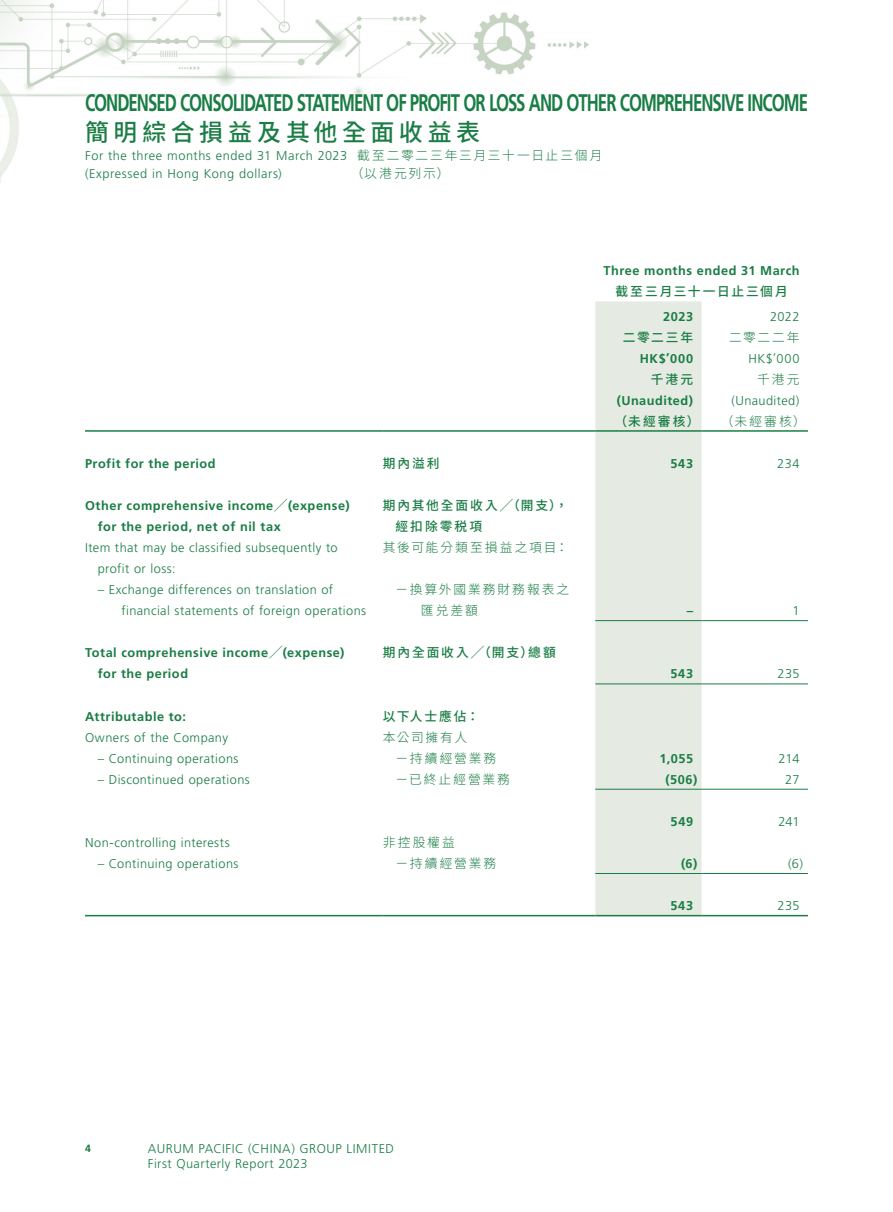
<style>
.page{position:relative;width:893px;height:1212px;background:#fff}
.page>*{position:absolute;margin:0;border:0;box-sizing:border-box;transform-origin:0 0}
.t1{font:700 24px "Frutiger LT Std";letter-spacing:-.06em;color:#1a7d45;scale:.7 1}
.t2{font:500 24px "Source Han Sans TC";letter-spacing:.19em;color:#1a7d45}
.t3{font:300 12.75px/21px "Frutiger LT Std";letter-spacing:.035em;color:#1a7d45}
.t4{font:700 12.75px/21px "Frutiger LT Std";letter-spacing:.04em;color:#1a7d45}
.t5{font:300 12.75px/21px "Source Han Sans TC";letter-spacing:.155em;color:#1a7d45}
.t6{font:500 12.75px/21px "Source Han Sans TC";letter-spacing:.155em;color:#1a7d45}
.t7{font:700 10.5px "Frutiger LT Std";color:#1a7d45}
.s1{font-family:"Source Han Sans TC"}
.s2{font-family:"Source Han Sans TC";font-weight:500}
</style>
<div class="page">
<img style="left:0;top:0;width:808px;height:917px">
<div style="left:595px;top:301px;width:107px;height:614px;background:#e5ebe2"></div>
<hr style="left:85px;top:430px;width:298px;height:2px;background:#1a7d45">
<hr style="left:383px;top:430px;width:212px;height:2px;background:#1a7d45">
<hr style="left:595px;top:430px;width:107px;height:2px;background:#1a7d45">
<hr style="left:702px;top:430px;width:106px;height:2px;background:#1a7d45">
<hr style="left:595px;top:620px;width:107px;height:1px;background:#1a7d45">
<hr style="left:702px;top:620px;width:106px;height:1px;background:#1a7d45">
<hr style="left:595px;top:683px;width:107px;height:1px;background:#1a7d45">
<hr style="left:702px;top:683px;width:106px;height:1px;background:#1a7d45">
<hr style="left:595px;top:789px;width:107px;height:1px;background:#1a7d45">
<hr style="left:702px;top:789px;width:106px;height:1px;background:#1a7d45">
<hr style="left:595px;top:873px;width:107px;height:1px;background:#1a7d45">
<hr style="left:702px;top:873px;width:106px;height:1px;background:#1a7d45">
<hr style="left:85px;top:915px;width:298px;height:1px;background:#1a7d45">
<hr style="left:383px;top:915px;width:212px;height:1px;background:#1a7d45">
<hr style="left:595px;top:915px;width:107px;height:1px;background:#1a7d45">
<hr style="left:702px;top:915px;width:106px;height:1px;background:#1a7d45">
<h1 class="t1" style="left:85px;top:89px;width:1034px">CONDENSED CONSOLIDATED STATEMENT OF PROFIT OR LOSS AND OTHER COMPREHENSIVE INCOME</h1>
<h1 class="t2" style="left:85px;top:119px;width:397px">簡明綜合損益及其他全面收益表</h1>
<p class="t3" style="left:85px;top:147px;width:519px;line-height:18px">For the three months ended 31 March 2023 <span class="s1">截至二零二三年三月三十一日止三個月</span>(Expressed in Hong Kong dollars)</p>
<p class="t5" style="left:351px;top:164px;width:100px">（以港元列示）</p>
<p class="t4" style="left:603px;top:260px;width:198px">Three months ended 31 March</p>
<p class="t6" style="left:615px;top:281px;width:174px">截至三月三十一日止三個月</p>
<p class="t4" style="left:663px;top:306px;width:31px">2023</p>
<p class="t3" style="left:770px;top:306px;width:31px">2022</p>
<p class="t6" style="left:623px;top:327px;width:72px">二零二三年</p>
<p class="t5" style="left:729px;top:327px;width:72px">二零二二年</p>
<p class="t4" style="left:640px;top:348px;width:55px">HK$’000</p>
<p class="t3" style="left:748px;top:348px;width:53px">HK$’000</p>
<p class="t6" style="left:651px;top:369px;width:44px">千港元</p>
<p class="t5" style="left:757px;top:369px;width:44px">千港元</p>
<p class="t4" style="left:617px;top:390px;width:78px">(Unaudited)</p>
<p class="t3" style="left:732px;top:390px;width:69px">(Unaudited)</p>
<p class="t6" style="left:615px;top:411px;width:86px">（未經審核）</p>
<p class="t5" style="left:721px;top:411px;width:86px">（未經審核）</p>
<p class="t4" style="left:85px;top:453px;width:132px">Profit for the period</p>
<p class="t6" style="left:383px;top:453px;width:58px">期內溢利</p>
<p class="t4" style="left:670px;top:453px;width:24px">543</p>
<p class="t3" style="left:777px;top:453px;width:24px">234</p>
<p class="t4" style="left:98px;top:495px;width:253px;text-indent:-13px">Other comprehensive income<span class="s2">╱</span>(expense) for the period, net of nil tax</p>
<p class="t6" style="left:395px;top:495px;width:174px;text-indent:-13px">期內其他全面收入╱（開支），經扣除零税項</p>
<p class="t3" style="left:98px;top:537px;width:241px;text-indent:-13px">Item that may be classified subsequently to profit or loss:</p>
<p class="t5" style="left:383px;top:537px;width:187px">其後可能分類至損益之項目：</p>
<p class="t3" style="left:122px;top:579px;width:246px;text-indent:-24px">– Exchange differences on translation of financial statements of foreign operations</p>
<p class="t5" style="left:421px;top:579px;width:150px;text-indent:-25px">－換算外國業務財務報表之匯兑差額</p>
<p class="t4" style="left:687px;top:600px;width:8px">–</p>
<p class="t3" style="left:792px;top:600px;width:9px">1</p>
<p class="t4" style="left:98px;top:643px;width:248px;text-indent:-13px">Total comprehensive income<span class="s2">╱</span>(expense) for the period</p>
<p class="t6" style="left:383px;top:642px;width:175px">期內全面收入╱（開支）總額</p>
<p class="t4" style="left:670px;top:664px;width:24px">543</p>
<p class="t3" style="left:778px;top:664px;width:23px">235</p>
<p class="t4" style="left:85px;top:706px;width:102px">Attributable to:</p>
<p class="t6" style="left:383px;top:706px;width:98px">以下人士應佔：</p>
<p class="t3" style="left:85px;top:727px;width:144px">Owners of the Company</p>
<p class="t5" style="left:383px;top:727px;width:86px">本公司擁有人</p>
<p class="t3" style="left:98px;top:748px;width:142px">– Continuing operations</p>
<p class="t5" style="left:395px;top:748px;width:102px">－持續經營業務</p>
<p class="t4" style="left:659px;top:748px;width:35px">1,055</p>
<p class="t3" style="left:779px;top:748px;width:22px">214</p>
<p class="t3" style="left:98px;top:769px;width:154px">– Discontinued operations</p>
<p class="t5" style="left:395px;top:769px;width:116px">－已終止經營業務</p>
<p class="t4" style="left:665px;top:769px;width:33px">(506)</p>
<p class="t3" style="left:785px;top:769px;width:16px">27</p>
<p class="t4" style="left:671px;top:811px;width:24px">549</p>
<p class="t3" style="left:778px;top:811px;width:22px">241</p>
<p class="t3" style="left:85px;top:832px;width:146px">Non-controlling interests</p>
<p class="t5" style="left:383px;top:832px;width:74px">非控股權益</p>
<p class="t3" style="left:98px;top:853px;width:142px">– Continuing operations</p>
<p class="t5" style="left:395px;top:853px;width:102px">－持續經營業務</p>
<p class="t4" style="left:681px;top:853px;width:18px">(6)</p>
<p class="t3" style="left:788px;top:853px;width:16px">(6)</p>
<p class="t4" style="left:670px;top:895px;width:24px">543</p>
<p class="t3" style="left:778px;top:896px;width:23px">235</p>
<p class="t7" style="left:85px;top:1142px;width:7px">4</p>
<p class="t3" style="left:148px;top:1141px;width:247px;line-height:15px">AURUM PACIFIC (CHINA) GROUP LIMITED<br>First Quarterly Report 2023</p>
</div>
